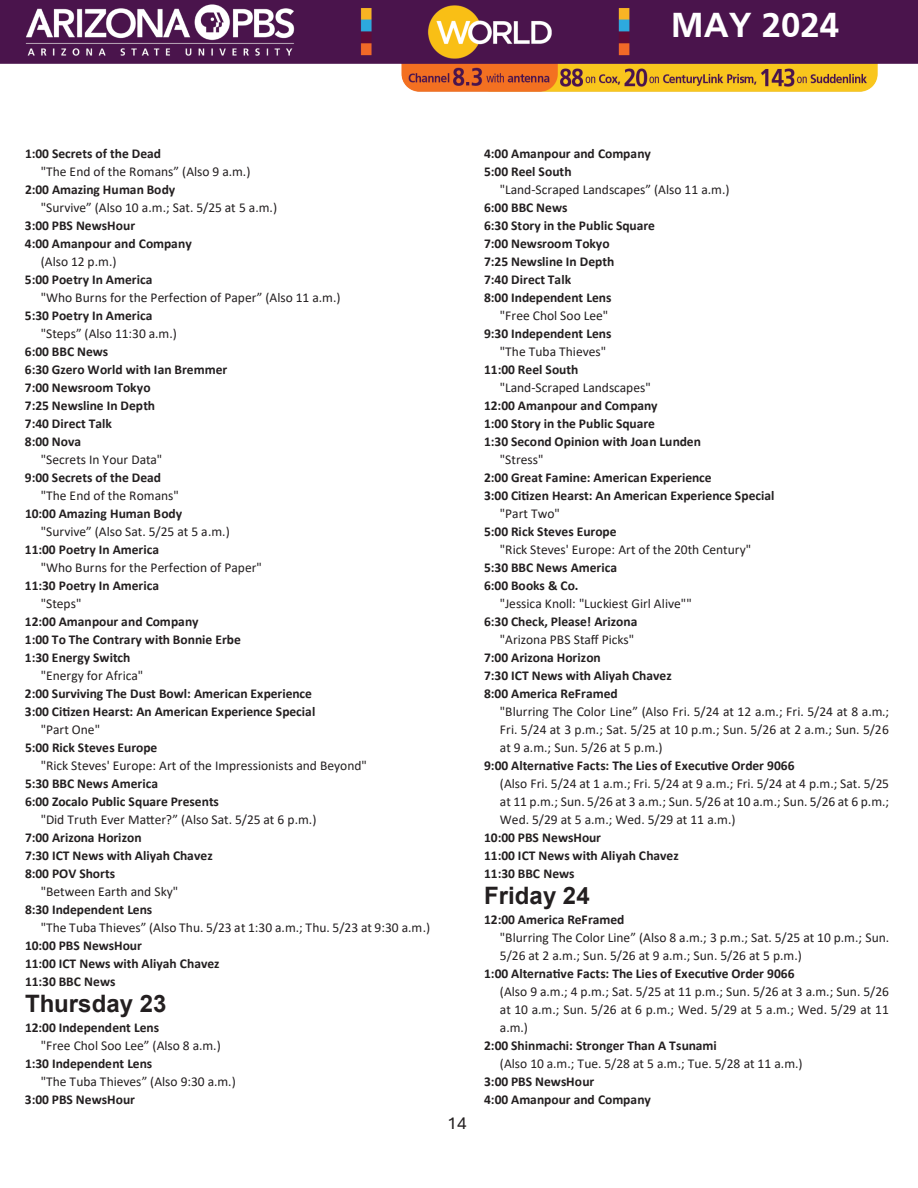
<style>
.page{position:relative;width:918px;height:1188px;background:#fff}
.page>*{position:absolute;margin:0;border:0;box-sizing:border-box;transform-origin:0 0}
.t1{font:700 36px "Frutiger";color:#fff}
.t2{font:700 24px "Arial";color:#231f20}
.t3{font:18px "Aptos";color:#231f20}
.t4{font:700 13.5px "Calibri";color:#231f20}
.t5{font:13.5px "Calibri";color:#231f20}
</style>
<div class="page">
<img style="left:0;top:0;width:918px;height:92px">
<h1 class="t1" style="left:671px;top:4px;width:170px">MAY 2024</h1>
<p class="t4" style="left:25px;top:144px;width:138px">1:00 Secrets of the Dead</p>
<p class="t5" style="left:41px;top:162px;width:211px">"The End of the Romans” (Also 9 a.m.)</p>
<p class="t4" style="left:25px;top:180px;width:152px">2:00 Amazing Human Body</p>
<p class="t5" style="left:41px;top:198px;width:238px">"Survive” (Also 10 a.m.; Sat. 5/25 at 5 a.m.)</p>
<p class="t4" style="left:25px;top:216px;width:112px">3:00 PBS NewsHour</p>
<p class="t4" style="left:25px;top:234px;width:168px">4:00 Amanpour and Company</p>
<p class="t5" style="left:41px;top:252px;width:77px">(Also 12 p.m.)</p>
<p class="t4" style="left:25px;top:270px;width:129px">5:00 Poetry In America</p>
<p class="t5" style="left:41px;top:288px;width:301px">"Who Burns for the Perfection of Paper” (Also 11 a.m.)</p>
<p class="t4" style="left:25px;top:306px;width:129px">5:30 Poetry In America</p>
<p class="t5" style="left:41px;top:324px;width:138px">"Steps” (Also 11:30 a.m.)</p>
<p class="t4" style="left:25px;top:342px;width:85px">6:00 BBC News</p>
<p class="t4" style="left:25px;top:360px;width:204px">6:30 Gzero World with Ian Bremmer</p>
<p class="t4" style="left:25px;top:378px;width:127px">7:00 Newsroom Tokyo</p>
<p class="t4" style="left:25px;top:396px;width:132px">7:25 Newsline In Depth</p>
<p class="t4" style="left:25px;top:414px;width:89px">7:40 Direct Talk</p>
<p class="t4" style="left:25px;top:432px;width:58px">8:00 Nova</p>
<p class="t5" style="left:41px;top:450px;width:123px">"Secrets In Your Data"</p>
<p class="t4" style="left:25px;top:468px;width:138px">9:00 Secrets of the Dead</p>
<p class="t5" style="left:41px;top:486px;width:140px">"The End of the Romans"</p>
<p class="t4" style="left:25px;top:504px;width:159px">10:00 Amazing Human Body</p>
<p class="t5" style="left:41px;top:522px;width:191px">"Survive” (Also Sat. 5/25 at 5 a.m.)</p>
<p class="t4" style="left:25px;top:540px;width:136px">11:00 Poetry In America</p>
<p class="t5" style="left:41px;top:558px;width:223px">"Who Burns for the Perfection of Paper"</p>
<p class="t4" style="left:25px;top:576px;width:136px">11:30 Poetry In America</p>
<p class="t5" style="left:41px;top:594px;width:42px">"Steps"</p>
<p class="t4" style="left:25px;top:612px;width:175px">12:00 Amanpour and Company</p>
<p class="t4" style="left:25px;top:630px;width:217px">1:00 To The Contrary with Bonnie Erbe</p>
<p class="t4" style="left:25px;top:648px;width:107px">1:30 Energy Switch</p>
<p class="t5" style="left:41px;top:666px;width:104px">"Energy for Africa"</p>
<p class="t4" style="left:25px;top:684px;width:289px">2:00 Surviving The Dust Bowl: American Experience</p>
<p class="t4" style="left:25px;top:702px;width:292px">3:00 Citizen Hearst: An American Experience Special</p>
<p class="t5" style="left:41px;top:720px;width:61px">"Part One"</p>
<p class="t4" style="left:25px;top:738px;width:134px">5:00 Rick Steves Europe</p>
<p class="t5" style="left:41px;top:756px;width:328px">"Rick Steves' Europe: Art of the Impressionists and Beyond"</p>
<p class="t4" style="left:25px;top:774px;width:135px">5:30 BBC News America</p>
<p class="t4" style="left:25px;top:792px;width:195px">6:00 Zocalo Public Square Presents</p>
<p class="t5" style="left:41px;top:810px;width:277px">"Did Truth Ever Matter?” (Also Sat. 5/25 at 6 p.m.)</p>
<p class="t4" style="left:25px;top:828px;width:118px">7:00 Arizona Horizon</p>
<p class="t4" style="left:25px;top:846px;width:189px">7:30 ICT News with Aliyah Chavez</p>
<p class="t4" style="left:25px;top:864px;width:92px">8:00 POV Shorts</p>
<p class="t5" style="left:41px;top:882px;width:139px">"Between Earth and Sky"</p>
<p class="t4" style="left:25px;top:900px;width:129px">8:30 Independent Lens</p>
<p class="t5" style="left:41px;top:918px;width:391px">"The Tuba Thieves” (Also Thu. 5/23 at 1:30 a.m.; Thu. 5/23 at 9:30 a.m.)</p>
<p class="t4" style="left:25px;top:936px;width:118px">10:00 PBS NewsHour</p>
<p class="t4" style="left:25px;top:954px;width:196px">11:00 ICT News with Aliyah Chavez</p>
<p class="t4" style="left:25px;top:972px;width:92px">11:30 BBC News</p>
<p class="t2" style="left:25px;top:987px;width:143px">Thursday 23</p>
<p class="t4" style="left:25px;top:1018px;width:136px">12:00 Independent Lens</p>
<p class="t5" style="left:41px;top:1036px;width:182px">"Free Chol Soo Lee” (Also 8 a.m.)</p>
<p class="t4" style="left:25px;top:1054px;width:129px">1:30 Independent Lens</p>
<p class="t5" style="left:41px;top:1072px;width:197px">"The Tuba Thieves” (Also 9:30 a.m.)</p>
<p class="t4" style="left:25px;top:1090px;width:112px">3:00 PBS NewsHour</p>
<p class="t3" style="left:447px;top:1111px;width:21px">14</p>
<p class="t4" style="left:484px;top:144px;width:168px">4:00 Amanpour and Company</p>
<p class="t4" style="left:484px;top:162px;width:89px">5:00 Reel South</p>
<p class="t5" style="left:500px;top:180px;width:231px">"Land-Scraped Landscapes” (Also 11 a.m.)</p>
<p class="t4" style="left:484px;top:198px;width:85px">6:00 BBC News</p>
<p class="t4" style="left:484px;top:216px;width:172px">6:30 Story in the Public Square</p>
<p class="t4" style="left:484px;top:234px;width:127px">7:00 Newsroom Tokyo</p>
<p class="t4" style="left:484px;top:252px;width:132px">7:25 Newsline In Depth</p>
<p class="t4" style="left:484px;top:270px;width:89px">7:40 Direct Talk</p>
<p class="t4" style="left:484px;top:288px;width:129px">8:00 Independent Lens</p>
<p class="t5" style="left:500px;top:306px;width:110px">"Free Chol Soo Lee"</p>
<p class="t4" style="left:484px;top:324px;width:129px">9:30 Independent Lens</p>
<p class="t5" style="left:500px;top:342px;width:108px">"The Tuba Thieves"</p>
<p class="t4" style="left:484px;top:360px;width:96px">11:00 Reel South</p>
<p class="t5" style="left:500px;top:378px;width:152px">"Land-Scraped Landscapes"</p>
<p class="t4" style="left:484px;top:396px;width:175px">12:00 Amanpour and Company</p>
<p class="t4" style="left:484px;top:414px;width:172px">1:00 Story in the Public Square</p>
<p class="t4" style="left:484px;top:432px;width:218px">1:30 Second Opinion with Joan Lunden</p>
<p class="t5" style="left:500px;top:450px;width:45px">"Stress"</p>
<p class="t4" style="left:484px;top:468px;width:229px">2:00 Great Famine: American Experience</p>
<p class="t4" style="left:484px;top:486px;width:292px">3:00 Citizen Hearst: An American Experience Special</p>
<p class="t5" style="left:500px;top:504px;width:62px">"Part Two"</p>
<p class="t4" style="left:484px;top:522px;width:134px">5:00 Rick Steves Europe</p>
<p class="t5" style="left:500px;top:540px;width:253px">"Rick Steves' Europe: Art of the 20th Century"</p>
<p class="t4" style="left:484px;top:558px;width:135px">5:30 BBC News America</p>
<p class="t4" style="left:484px;top:576px;width:96px">6:00 Books &amp; Co.</p>
<p class="t5" style="left:500px;top:594px;width:193px">"Jessica Knoll: "Luckiest Girl Alive""</p>
<p class="t4" style="left:484px;top:612px;width:155px">6:30 Check, Please! Arizona</p>
<p class="t5" style="left:500px;top:630px;width:136px">"Arizona PBS Staff Picks"</p>
<p class="t4" style="left:484px;top:648px;width:118px">7:00 Arizona Horizon</p>
<p class="t4" style="left:484px;top:666px;width:189px">7:30 ICT News with Aliyah Chavez</p>
<p class="t4" style="left:484px;top:684px;width:135px">8:00 America ReFramed</p>
<p class="t5" style="left:500px;top:702px;width:391px">"Blurring The Color Line” (Also Fri. 5/24 at 12 a.m.; Fri. 5/24 at 8 a.m.;</p>
<p class="t5" style="left:500px;top:720px;width:391px">Fri. 5/24 at 3 p.m.; Sat. 5/25 at 10 p.m.; Sun. 5/26 at 2 a.m.; Sun. 5/26</p>
<p class="t5" style="left:500px;top:738px;width:164px">at 9 a.m.; Sun. 5/26 at 5 p.m.)</p>
<p class="t4" style="left:484px;top:756px;width:312px">9:00 Alternative Facts: The Lies of Executive Order 9066</p>
<p class="t5" style="left:500px;top:774px;width:391px">(Also Fri. 5/24 at 1 a.m.; Fri. 5/24 at 9 a.m.; Fri. 5/24 at 4 p.m.; Sat. 5/25</p>
<p class="t5" style="left:500px;top:792px;width:391px">at 11 p.m.; Sun. 5/26 at 3 a.m.; Sun. 5/26 at 10 a.m.; Sun. 5/26 at 6 p.m.;</p>
<p class="t5" style="left:500px;top:810px;width:237px">Wed. 5/29 at 5 a.m.; Wed. 5/29 at 11 a.m.)</p>
<p class="t4" style="left:484px;top:828px;width:118px">10:00 PBS NewsHour</p>
<p class="t4" style="left:484px;top:846px;width:196px">11:00 ICT News with Aliyah Chavez</p>
<p class="t4" style="left:484px;top:864px;width:92px">11:30 BBC News</p>
<p class="t2" style="left:484px;top:879px;width:107px">Friday 24</p>
<p class="t4" style="left:484px;top:910px;width:142px">12:00 America ReFramed</p>
<p class="t5" style="left:500px;top:928px;width:391px">"Blurring The Color Line” (Also 8 a.m.; 3 p.m.; Sat. 5/25 at 10 p.m.; Sun.</p>
<p class="t5" style="left:500px;top:946px;width:303px">5/26 at 2 a.m.; Sun. 5/26 at 9 a.m.; Sun. 5/26 at 5 p.m.)</p>
<p class="t4" style="left:484px;top:964px;width:312px">1:00 Alternative Facts: The Lies of Executive Order 9066</p>
<p class="t5" style="left:500px;top:982px;width:391px">(Also 9 a.m.; 4 p.m.; Sat. 5/25 at 11 p.m.; Sun. 5/26 at 3 a.m.; Sun. 5/26</p>
<p class="t5" style="left:500px;top:1000px;width:391px">at 10 a.m.; Sun. 5/26 at 6 p.m.; Wed. 5/29 at 5 a.m.; Wed. 5/29 at 11</p>
<p class="t5" style="left:500px;top:1018px;width:30px">a.m.)</p>
<p class="t4" style="left:484px;top:1036px;width:234px">2:00 Shinmachi: Stronger Than A Tsunami</p>
<p class="t5" style="left:500px;top:1054px;width:304px">(Also 10 a.m.; Tue. 5/28 at 5 a.m.; Tue. 5/28 at 11 a.m.)</p>
<p class="t4" style="left:484px;top:1072px;width:112px">3:00 PBS NewsHour</p>
<p class="t4" style="left:484px;top:1090px;width:168px">4:00 Amanpour and Company</p>
</div>
